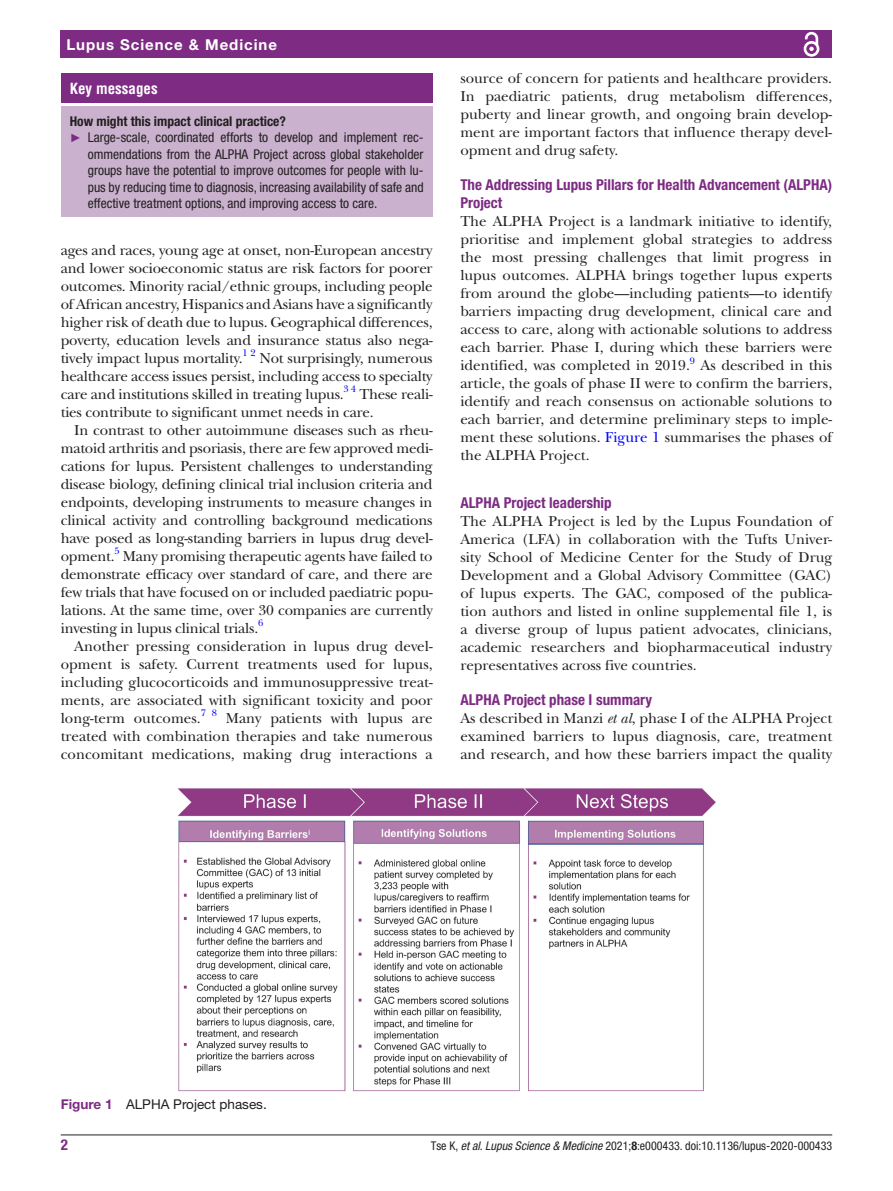
<style>
.page{position:relative;width:893px;height:1191px;background:#fff}
.page>*{position:absolute;margin:0;border:0;box-sizing:border-box;transform-origin:0 0}
.t1{font:15px/18px "New Baskerville";color:#231f20;text-align:justify}
.t2{font:700 condensed 15px/18px "Helvetica Neue LT Std";color:#7d2b83}
.t3{font:700 15px "Helvetica Neue LT Std";letter-spacing:.065em;color:#fff}
.t4{font:700 condensed 15px "Helvetica";color:#fff}
.t5{font:condensed 13.5px "Helvetica Neue LT Std";color:#231f20}
.t6{font:700 condensed 13.5px "Helvetica Neue LT Std";color:#231f20}
.t7{font:13.5px "Helvetica Neue LT Std";color:#231f20}
.t8{font:condensed 12px "Helvetica Neue LT Std";color:#231f20}
.t9{font:9.9px "New Baskerville";color:#00f}
.s1{font-family:"Arial";font-stretch:normal;font-size:12px;color:#7d2b83}
.s2{color:#00f}
.s3{font-style:italic}
.s4{font-weight:700;color:#7d2b83}
.s5{font-weight:700}
</style>
<div class="page">
<hr style="left:61px;top:1134px;width:771px;height:1px;background:#231f20">
<div style="left:61px;top:31px;width:771px;height:27px;background:#7d2b83"></div>
<svg style="left:803px;top:31px;width:17px;height:26px"></svg>
<img style="left:177px;top:788px;width:539px;height:303px">
<div style="left:61px;top:73px;width:372px;height:30px;background:#7d2b83"></div>
<div style="left:61px;top:107px;width:372px;height:110px;background:#cab2ce"></div>
<p class="t3" style="left:66px;top:35px;width:212px">Lupus Science &amp; Medicine</p>
<p class="t4" style="left:70px;top:79px;width:89px">Key messages</p>
<p class="t6" style="left:70px;top:112px;width:218px">How might this impact clinical practice?</p>
<p class="t5" style="left:70px;top:129px;width:355px"><span class="s1">►</span> Large-scale, coordinated efforts to develop and implement rec-</p>
<p class="t5" style="left:88px;top:146px;width:337px">ommendations from the ALPHA Project across global stakeholder</p>
<p class="t5" style="left:88px;top:162px;width:337px">groups have the potential to improve outcomes for people with lu-</p>
<p class="t5" style="left:88px;top:179px;width:337px">pus by reducing time to diagnosis, increasing availability of safe and</p>
<p class="t5" style="left:88px;top:195px;width:291px">effective treatment options, and improving access to care.</p>
<p class="t1" style="left:61px;top:241px;width:373px">ages and races, young age at onset, non-European ancestry and lower socioeconomic status are risk factors for poorer outcomes. Minority racial/ethnic groups, including people of African ancestry, Hispanics and Asians have a significantly higher risk of death due to lupus. Geographical differences, poverty, education levels and insurance status also nega&shy;tively impact lupus mortality.</p>
<p class="t9" style="left:243px;top:347px;width:14px">1 2</p>
<p class="t1" style="left:61px;top:349px;width:373px;text-indent:199px">Not surprisingly, numerous healthcare access issues persist, including access to specialty care and institutions skilled in treating lupus.</p>
<p class="t9" style="left:344px;top:383px;width:14px">3 4</p>
<p class="t1" style="left:61px;top:385px;width:373px;text-indent:299px">These reali&shy;ties contribute to significant unmet needs in care.</p>
<p class="t1" style="left:61px;top:421px;width:373px;text-indent:14px">In contrast to other autoimmune diseases such as rheu&shy;matoid arthritis and psoriasis, there are few approved medi&shy;cations for lupus. Persistent challenges to understanding disease biology, defining clinical trial inclusion criteria and endpoints, developing instruments to measure changes in clinical activity and controlling background medications have posed as long-standing barriers in lupus drug devel&shy;opment.</p>
<p class="t9" style="left:114px;top:545px;width:7px">5</p>
<p class="t1" style="left:61px;top:547px;width:373px;text-indent:62px">Many promising therapeutic agents have failed to demonstrate efficacy over standard of care, and there are few trials that have focused on or included paediatric popu&shy;lations. At the same time, over 30 companies are currently investing in lupus clinical trials.</p>
<p class="t9" style="left:258px;top:617px;width:7px">6</p>
<p class="t1" style="left:61px;top:637px;width:373px;text-indent:14px">Another pressing consideration in lupus drug devel&shy;opment is safety. Current treatments used for lupus, including glucocorticoids and immunosuppressive treat&shy;ments, are associated with significant toxicity and poor long-term outcomes.</p>
<p class="t9" style="left:201px;top:707px;width:18px">7 8</p>
<p class="t1" style="left:61px;top:709px;width:373px;text-indent:165px">Many patients with lupus are treated with combination therapies and take numerous concomitant medications, making drug interactions a</p>
<p class="t1" style="left:460px;top:69px;width:373px">source of concern for patients and healthcare providers.<br>In paediatric patients, drug metabolism differences, puberty and linear growth, and ongoing brain develop&shy;ment are important factors that influence therapy devel&shy;opment and drug safety.</p>
<p class="t2" style="left:460px;top:176px;width:373px">The Addressing Lupus Pillars for Health Advancement (ALPHA)<br>Project</p>
<p class="t1" style="left:460px;top:213px;width:373px">The ALPHA Project is a landmark initiative to identify, prioritise and implement global strategies to address the most pressing challenges that limit progress in lupus outcomes. ALPHA brings together lupus experts from around the globe—including patients—to identify barriers impacting drug development, clinical care and access to care, along with actionable solutions to address each barrier. Phase I, during which these barriers were identified, was completed in 2019.<sup>9</sup> As described in this article, the goals of phase II were to confirm the barriers, identify and reach consensus on actionable solutions to each barrier, and determine preliminary steps to imple&shy;ment these solutions. <span class="s2">Figure 1</span> summarises the phases of the ALPHA Project.</p>
<p class="t2" style="left:460px;top:493px;width:153px">ALPHA Project leadership</p>
<p class="t1" style="left:460px;top:512px;width:373px">The ALPHA Project is led by the Lupus Foundation of America (LFA) in collaboration with the Tufts Univer&shy;sity School of Medicine Center for the Study of Drug Development and a Global Advisory Committee (GAC) of lupus experts. The GAC, composed of the publica&shy;tion authors and listed in online supplemental file 1, is a diverse group of lupus patient advocates, clinicians, academic researchers and biopharmaceutical industry representatives across five countries.</p>
<p class="t2" style="left:460px;top:690px;width:193px">ALPHA Project phase I summary</p>
<p class="t1" style="left:460px;top:709px;width:373px">As described in Manzi <span class="s3">et al</span>, phase I of the ALPHA Project examined barriers to lupus diagnosis, care, treatment and research, and how these barriers impact the quality</p>
<p class="t7" style="left:61px;top:1096px;width:208px"><span class="s4">Figure 1</span> ALPHA Project phases.</p>
<p class="t2" style="left:61px;top:1135px;width:9px">2</p>
<p class="t8" style="left:431px;top:1138px;width:403px">Tse K, <span class="s3">et al</span>. <span class="s3">Lupus Science &amp; Medicine</span> 2021;<span class="s5">8</span>:e000433. doi:10.1136/lupus-2020-000433</p>
</div>
